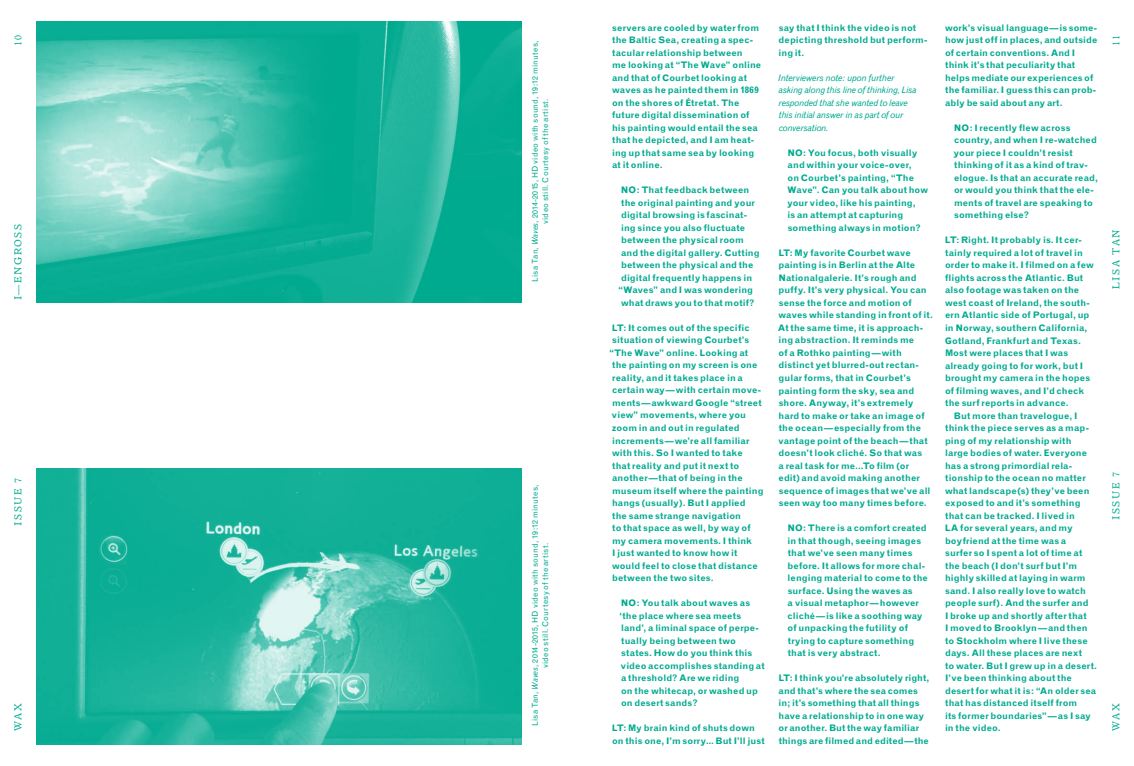
<style>
.page{position:relative;width:1134px;height:766px;background:#fff}
.page>*{position:absolute;margin:0;border:0;box-sizing:border-box;transform-origin:0 0}
.t1{font:10px "Italian Old Style MT Std";letter-spacing:.145em;color:#00aa8f}
.t2{font:700 9px/12.5px "Grotesque";letter-spacing:.01em;color:#00aa8f}
.t3{font:italic 9px/12.5px "Grotesque";letter-spacing:-.03em;color:#00aa8f}
.t4{font:8px/10.2px "Grotesque";letter-spacing:.03em;color:#00aa8f;text-align:center}
.s1{font-style:italic}
</style>
<div class="page">
<img style="left:36px;top:22px;width:486px;height:280px">
<img style="left:36px;top:468px;width:486px;height:276px">
<p class="t1" style="left:12px;top:46px;width:13px;rotate:-90deg">10</p>
<p class="t1" style="left:12px;top:300px;width:78px;rotate:-90deg">I—ENGROSS</p>
<p class="t1" style="left:12px;top:525px;width:50px;rotate:-90deg">ISSUE 7</p>
<p class="t1" style="left:12px;top:730px;width:29px;rotate:-90deg">WAX</p>
<p class="t4" style="left:530px;top:282px;width:243px;rotate:-90deg">Lisa Tan, <span class="s1">Waves</span>, 2014-2015, HD video with sound, 19:12 minutes, video still. Courtesy of the artist.</p>
<p class="t4" style="left:530px;top:726px;width:243px;rotate:-90deg">Lisa Tan, <span class="s1">Waves</span>, 2014-2015, HD video with sound, 19:12 minutes, video still. Courtesy of the artist.</p>
<p class="t2" style="left:612px;top:21px;width:151px">servers are cooled by water from the Baltic Sea, creating a spec&shy;tacular relationship between<br>me looking at “The Wave” online and that of Courbet looking at waves as he painted them in 1869 on the shores of Étretat. The future digital dissemination of his painting would entail the sea that he depicted, and I am heat&shy;ing up that same sea by looking at it online.</p>
<p class="t2" style="left:621px;top:184px;width:130px">NO: That feedback between</p>
<p class="t2" style="left:621px;top:196px;width:135px">the original painting and your</p>
<p class="t2" style="left:621px;top:209px;width:127px">digital browsing is fascinat-</p>
<p class="t2" style="left:621px;top:221px;width:126px">ing since you also fluctuate</p>
<p class="t2" style="left:621px;top:234px;width:124px">between the physical room</p>
<p class="t2" style="left:621px;top:246px;width:140px">and the digital gallery. Cutting</p>
<p class="t2" style="left:621px;top:259px;width:134px">between the physical and the</p>
<p class="t2" style="left:621px;top:271px;width:133px">digital frequently happens in</p>
<p class="t2" style="left:618px;top:284px;width:136px">“Waves” and I was wondering</p>
<p class="t2" style="left:621px;top:296px;width:135px">what draws you to that motif?</p>
<p class="t2" style="left:612px;top:321px;width:139px">LT: It comes out of the specific</p>
<p class="t2" style="left:612px;top:334px;width:139px">situation of viewing Courbet’s</p>
<p class="t2" style="left:609px;top:346px;width:141px">“The Wave” online. Looking at</p>
<p class="t2" style="left:612px;top:359px;width:147px">the painting on my screen is one</p>
<p class="t2" style="left:612px;top:371px;width:132px">reality, and it takes place in a</p>
<p class="t2" style="left:612px;top:384px;width:150px">certain way—with certain move-</p>
<p class="t2" style="left:612px;top:396px;width:151px">ments—awkward Google “street</p>
<p class="t2" style="left:612px;top:409px;width:136px">view” movements, where you</p>
<p class="t2" style="left:612px;top:421px;width:129px">zoom in and out in regulated</p>
<p class="t2" style="left:612px;top:434px;width:139px">increments—we’re all familiar</p>
<p class="t2" style="left:612px;top:446px;width:132px">with this. So I wanted to take</p>
<p class="t2" style="left:612px;top:459px;width:129px">that reality and put it next to</p>
<p class="t2" style="left:612px;top:471px;width:132px">another—that of being in the</p>
<p class="t2" style="left:612px;top:484px;width:153px">museum itself where the painting</p>
<p class="t2" style="left:612px;top:496px;width:135px">hangs (usually). But I applied</p>
<p class="t2" style="left:612px;top:509px;width:130px">the same strange navigation</p>
<p class="t2" style="left:612px;top:521px;width:140px">to that space as well, by way of</p>
<p class="t2" style="left:612px;top:534px;width:141px">my camera movements. I think</p>
<p class="t2" style="left:612px;top:546px;width:127px">I just wanted to know how it</p>
<p class="t2" style="left:612px;top:559px;width:147px">would feel to close that distance</p>
<p class="t2" style="left:612px;top:571px;width:103px">between the two sites.</p>
<p class="t2" style="left:619px;top:596px;width:147px">NO: You talk about waves as ‘the place where sea meets land’, a liminal space of perpe&shy;tually being between two states. How do you think this video accomplishes standing at a threshold? Are we riding<br>on the whitecap, or washed up on desert sands?</p>
<p class="t2" style="left:612px;top:721px;width:154px">LT: My brain kind of shuts down on this one, I’m sorry… But I’ll just</p>
<p class="t2" style="left:778px;top:21px;width:150px">say that I think the video is not depicting threshold but perform&shy;ing it.</p>
<p class="t3" style="left:778px;top:71px;width:140px">Interviewers note: upon further asking along this line of thinking, Lisa responded that she wanted to leave this initial answer in as part of our conversation.</p>
<p class="t2" style="left:787px;top:146px;width:143px">NO: You focus, both visually and within your voice-over,<br>on Courbet’s painting, “The<br>Wave”. Can you talk about how your video, like his painting,<br>is an attempt at capturing something always in motion?</p>
<p class="t2" style="left:778px;top:246px;width:157px">LT: My favorite Courbet wave painting is in Berlin at the Alte<br>Nationalgalerie. It’s rough and puffy. It’s very physical. You can sense the force and motion of waves while standing in front of it.<br>At the same time, it is approach&shy;ing abstraction. It reminds me<br>of a Rothko painting—with distinct yet blurred-out rectan&shy;gular forms, that in Courbet’s painting form the sky, sea and shore. Anyway, it’s extremely hard to make or take an image of the ocean—especially from the vantage point of the beach—that doesn’t look cliché. So that was<br>a real task for me...To film (or<br>edit) and avoid making another sequence of images that we’ve all seen way too many times before.</p>
<p class="t2" style="left:787px;top:521px;width:142px">NO: There is a comfort created in that though, seeing images that we’ve seen many times before. It allows for more chal&shy;lenging material to come to the surface. Using the waves as<br>a visual metaphor—however cliché—is like a soothing way of unpacking the futility of trying to capture something that is very abstract.</p>
<p class="t2" style="left:778px;top:671px;width:153px">LT: I think you’re absolutely right, and that’s where the sea comes in; it’s something that all things have a relationship to in one way or another. But the way familiar things are filmed and edited—the</p>
<p class="t2" style="left:945px;top:21px;width:154px">work’s visual language—is some&shy;how just off in places, and outside of certain conventions. And I think it’s that peculiarity that helps mediate our experiences of the familiar. I guess this can prob&shy;ably be said about any art.</p>
<p class="t2" style="left:953px;top:121px;width:146px">NO: I recently flew across country, and when I re-watched your piece I couldn’t resist thinking of it as a kind of trav&shy;elogue. Is that an accurate read, or would you think that the ele&shy;ments of travel are speaking to something else?</p>
<p class="t2" style="left:945px;top:234px;width:139px">LT: Right. It probably is. It cer-</p>
<p class="t2" style="left:945px;top:246px;width:139px">tainly required a lot of travel in</p>
<p class="t2" style="left:945px;top:259px;width:150px">order to make it. I filmed on a few</p>
<p class="t2" style="left:945px;top:271px;width:140px">flights across the Atlantic. But</p>
<p class="t2" style="left:945px;top:284px;width:136px">also footage was taken on the</p>
<p class="t2" style="left:945px;top:296px;width:146px">west coast of Ireland, the south-</p>
<p class="t2" style="left:945px;top:309px;width:146px">ern Atlantic side of Portugal, up</p>
<p class="t2" style="left:945px;top:321px;width:144px">in Norway, southern California,</p>
<p class="t2" style="left:945px;top:334px;width:138px">Gotland, Frankfurt and Texas.</p>
<p class="t2" style="left:945px;top:346px;width:125px">Most were places that I was</p>
<p class="t2" style="left:945px;top:359px;width:140px">already going to for work, but I</p>
<p class="t2" style="left:945px;top:371px;width:147px">brought my camera in the hopes</p>
<p class="t2" style="left:945px;top:384px;width:141px">of filming waves, and I’d check</p>
<p class="t2" style="left:945px;top:396px;width:125px">the surf reports in advance.</p>
<p class="t2" style="left:954px;top:409px;width:125px">But more than travelogue, I</p>
<p class="t2" style="left:945px;top:421px;width:145px">think the piece serves as a map-</p>
<p class="t2" style="left:945px;top:434px;width:128px">ping of my relationship with</p>
<p class="t2" style="left:945px;top:446px;width:143px">large bodies of water. Everyone</p>
<p class="t2" style="left:945px;top:459px;width:129px">has a strong primordial rela-</p>
<p class="t2" style="left:945px;top:471px;width:142px">tionship to the ocean no matter</p>
<p class="t2" style="left:945px;top:484px;width:146px">what landscape(s) they’ve been</p>
<p class="t2" style="left:945px;top:496px;width:137px">exposed to and it’s something</p>
<p class="t2" style="left:945px;top:509px;width:131px">that can be tracked. I lived in</p>
<p class="t2" style="left:945px;top:521px;width:129px">LA for several years, and my</p>
<p class="t2" style="left:945px;top:534px;width:123px">boyfriend at the time was a</p>
<p class="t2" style="left:945px;top:546px;width:139px">surfer so I spent a lot of time at</p>
<p class="t2" style="left:945px;top:559px;width:134px">the beach (I don’t surf but I’m</p>
<p class="t2" style="left:945px;top:571px;width:142px">highly skilled at laying in warm</p>
<p class="t2" style="left:945px;top:584px;width:142px">sand. I also really love to watch</p>
<p class="t2" style="left:945px;top:596px;width:145px">people surf). And the surfer and</p>
<p class="t2" style="left:945px;top:609px;width:143px">I broke up and shortly after that</p>
<p class="t2" style="left:945px;top:621px;width:144px">I moved to Brooklyn—and then</p>
<p class="t2" style="left:945px;top:634px;width:144px">to Stockholm where I live these</p>
<p class="t2" style="left:945px;top:646px;width:139px">days. All these places are next</p>
<p class="t2" style="left:945px;top:659px;width:153px">to water. But I grew up in a desert.</p>
<p class="t2" style="left:945px;top:671px;width:128px">I’ve been thinking about the</p>
<p class="t2" style="left:945px;top:684px;width:153px">desert for what it is: “An older sea</p>
<p class="t2" style="left:945px;top:696px;width:134px">that has distanced itself from</p>
<p class="t2" style="left:945px;top:709px;width:148px">its former boundaries”—as I say</p>
<p class="t2" style="left:945px;top:721px;width:57px">in the video.</p>
<p class="t1" style="left:1110px;top:46px;width:12px;rotate:-90deg">11</p>
<p class="t1" style="left:1110px;top:289px;width:61px;rotate:-90deg">LISA TAN</p>
<p class="t1" style="left:1110px;top:520px;width:50px;rotate:-90deg">ISSUE 7</p>
<p class="t1" style="left:1110px;top:730px;width:29px;rotate:-90deg">WAX</p>
</div>
